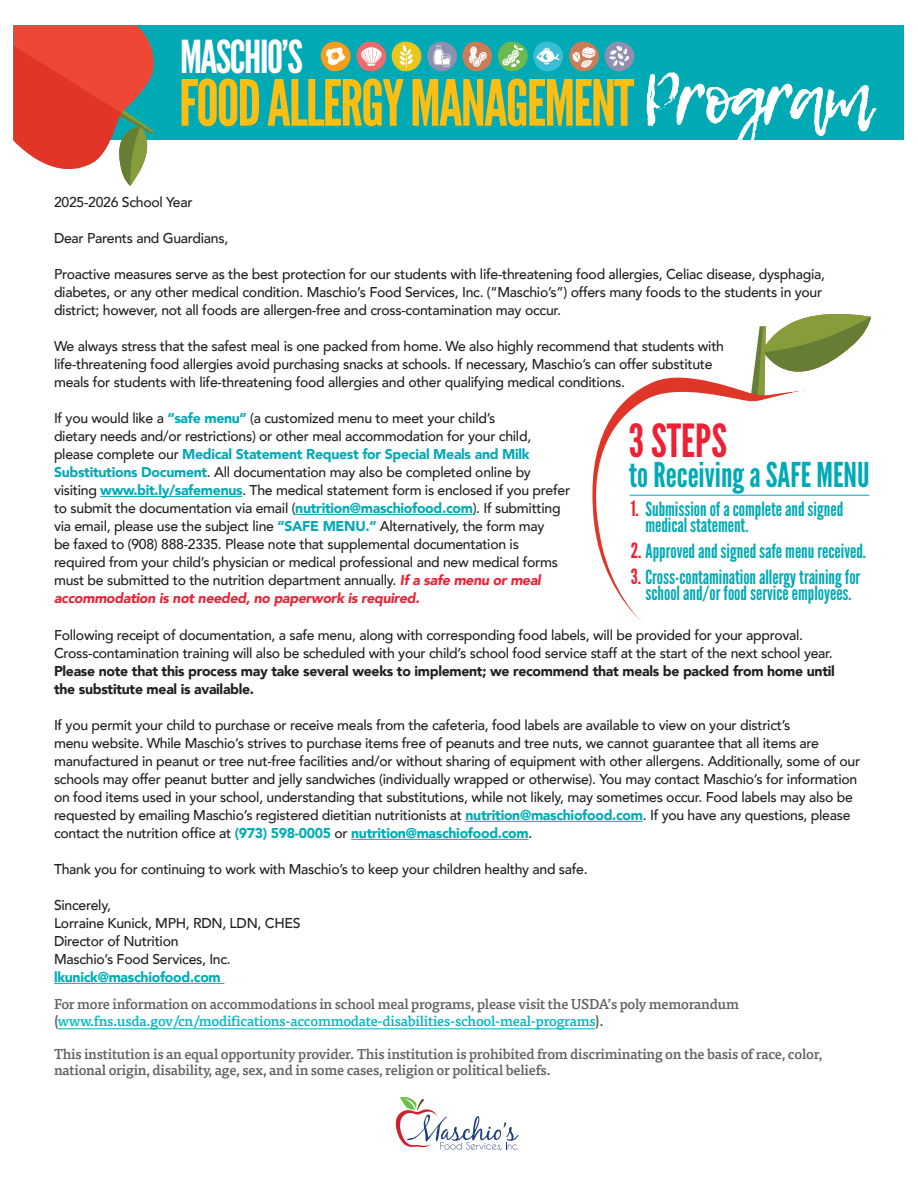
<style>
.page{position:relative;width:918px;height:1188px;background:#fff}
.page>*{position:absolute;margin:0;border:0;box-sizing:border-box;transform-origin:0 0}
.t1{font:63.6px "League Gothic";letter-spacing:-.03em;color:#fdbe12}
.t2{font:45.6px "League Gothic";color:#ed2135}
.t3{font:45.3px "League Gothic";letter-spacing:-.03em;color:#fff}
.t4{font:34.2px "League Gothic";color:#00aab5}
.t5{font:19.5px/16.4px "League Gothic";color:#00aab5}
.t6{font:500 14.25px/18px "Avenir";letter-spacing:-.02em;color:#231f20}
.t7{font:500 14.25px/16.5px "Tisa OT";letter-spacing:-.02em;color:#636366}
.t8{font:900 14.25px/18px "Avenir";letter-spacing:-.02em;color:#231f20}
.t9{font:900 14.25px "Avenir";letter-spacing:-.02em;color:#00aab5}
.s1{font-family:"Lemon Tuesday";font-size:70.2px;color:#fff}
.s2{font-weight:900;color:#00aab5}
.s3{font-weight:900;font-style:italic;color:#ed2135}
.s4{font-size:21px;color:#ed2135}
.s5{color:#03bac3}
</style>
<div class="page">
<hr style="left:58px;top:1028px;width:537px;height:1px;background:#03bac3">
<svg style="left:592px;top:314px;width:279px;height:290px"></svg>
<svg style="left:626px;top:337px;width:245px;height:286px"></svg>
<hr style="left:630px;top:495px;width:239px;height:1px;background:#00aab5">
<svg style="left:396px;top:1097px;width:123px;height:54px"></svg>
<div style="left:14px;top:26px;width:890px;height:114px;background:#00aab5"></div>
<svg style="left:14px;top:25px;width:142px;height:161px"></svg>
<svg style="left:320px;top:41px;width:315px;height:31px"></svg>
<hr style="left:100px;top:496px;width:142px;height:1px;background:#00aab5">
<hr style="left:295px;top:514px;width:178px;height:1px;background:#00aab5">
<hr style="left:465px;top:821px;width:178px;height:1px;background:#00aab5">
<hr style="left:351px;top:839px;width:178px;height:1px;background:#00aab5">
<hr style="left:54px;top:983px;width:170px;height:1px;background:#00aab5">
<h3 class="t3" style="left:180px;top:30px;width:124px">MASCHIO’S</h3>
<h1 class="t1" style="left:179px;top:65px;width:693px">FOOD ALLERGY MANAGEMENT<span class="s1">Program</span></h1>
<p class="t6" style="left:54px;top:192px;width:140px">2025-2026 School Year</p>
<p class="t6" style="left:54px;top:228px;width:176px">Dear Parents and Guardians,</p>
<p class="t6" style="left:54px;top:264px;width:772px">Proactive measures serve as the best protection for our students with life-threatening food allergies, Celiac disease, dysphagia, diabetes, or any other medical condition. Maschio’s Food Services, Inc. (“Maschio’s”) offers many foods to the students in your district; however, not all foods are allergen-free and cross-contamination may occur.</p>
<p class="t6" style="left:54px;top:336px;width:672px">We always stress that the safest meal is one packed from home. We also highly recommend that students with life-threatening food allergies avoid purchasing snacks at schools. If necessary, Maschio’s can offer substitute meals for students with life-threatening food allergies and other qualifying medical conditions.</p>
<p class="t6" style="left:54px;top:409px;width:518px">If you would like a <span class="s2">“safe menu”</span> (a customized menu to meet your child’s<br>dietary needs and/or restrictions) or other meal accommodation for your child, please complete our <span class="s2">Medical Statement Request for Special Meals and Milk Substitutions Document</span>. All documentation may also be completed online by visiting <span class="s2">www.bit.ly/safemenus</span>. The medical statement form is enclosed if you prefer to submit the documentation via email (<span class="s2">nutrition@maschiofood.com</span>). If submitting via email, please use the subject line <span class="s2">“SAFE MENU.”</span> Alternatively, the form may<br>be faxed to (908) 888-2335. Please note that supplemental documentation is required from your child’s physician or medical professional and new medical forms must be submitted to the nutrition department annually. <span class="s3">If a safe menu or meal accommodation is not needed, no paperwork is required.</span></p>
<p class="t6" style="left:54px;top:626px;width:780px">Following receipt of documentation, a safe menu, along with corresponding food labels, will be provided for your approval.<br>Cross-contamination training will also be scheduled with your child’s school food service staff at the start of the next school year.</p>
<p class="t8" style="left:54px;top:662px;width:782px">Please note that this process may take several weeks to implement; we recommend that meals be packed from home until the substitute meal is available.</p>
<p class="t6" style="left:54px;top:716px;width:808px">If you permit your child to purchase or receive meals from the cafeteria, food labels are available to view on your district’s<br>menu website. While Maschio’s strives to purchase items free of peanuts and tree nuts, we cannot guarantee that all items are manufactured in peanut or tree nut-free facilities and/or without sharing of equipment with other allergens. Additionally, some of our schools may offer peanut butter and jelly sandwiches (individually wrapped or otherwise). You may contact Maschio’s for information on food items used in your school, understanding that substitutions, while not likely, may sometimes occur. Food labels may also be requested by emailing Maschio’s registered dietitian nutritionists at <span class="s2">nutrition@maschiofood.com</span>. If you have any questions, please contact the nutrition office at <span class="s2">(973) 598-0005</span> or <span class="s2">nutrition@maschiofood.com</span>.</p>
<p class="t6" style="left:54px;top:860px;width:535px">Thank you for continuing to work with Maschio’s to keep your children healthy and safe.</p>
<p class="t6" style="left:54px;top:896px;width:248px">Sincerely,<br>Lorraine Kunick, MPH, RDN, LDN, CHES<br>Director of Nutrition<br>Maschio’s Food Services, Inc.</p>
<p class="t9" style="left:54px;top:965px;width:168px">lkunick@maschiofood.com</p>
<h2 class="t2" style="left:629px;top:414px;width:100px">3 STEPS</h2>
<h3 class="t4" style="left:629px;top:454px;width:242px">to Receiving a SAFE MENU</h3>
<h3 class="t5" style="left:645px;top:501px;width:199px;text-indent:-15px"><span class="s4">1.</span> Submission of a complete and signed medical statement.</h3>
<h3 class="t5" style="left:631px;top:543px;width:237px"><span class="s4">2.</span> Approved and signed safe menu received.</h3>
<h3 class="t5" style="left:631px;top:569px;width:231px;text-align:center"><span class="s4">3.</span> Cross-contamination allergy training for school and/or food service employees.</h3>
<p class="t7" style="left:54px;top:997px;width:686px">For more information on accommodations in school meal programs, please visit the USDA’s poly memorandum (<span class="s5">www.fns.usda.gov/cn/modifications-accommodate-disabilities-school-meal-programs</span>).</p>
<p class="t7" style="left:54px;top:1046px;width:770px">This institution is an equal opportunity provider. This institution is prohibited from discriminating on the basis of race, color, national origin, disability, age, sex, and in some cases, religion or political beliefs.</p>
</div>
